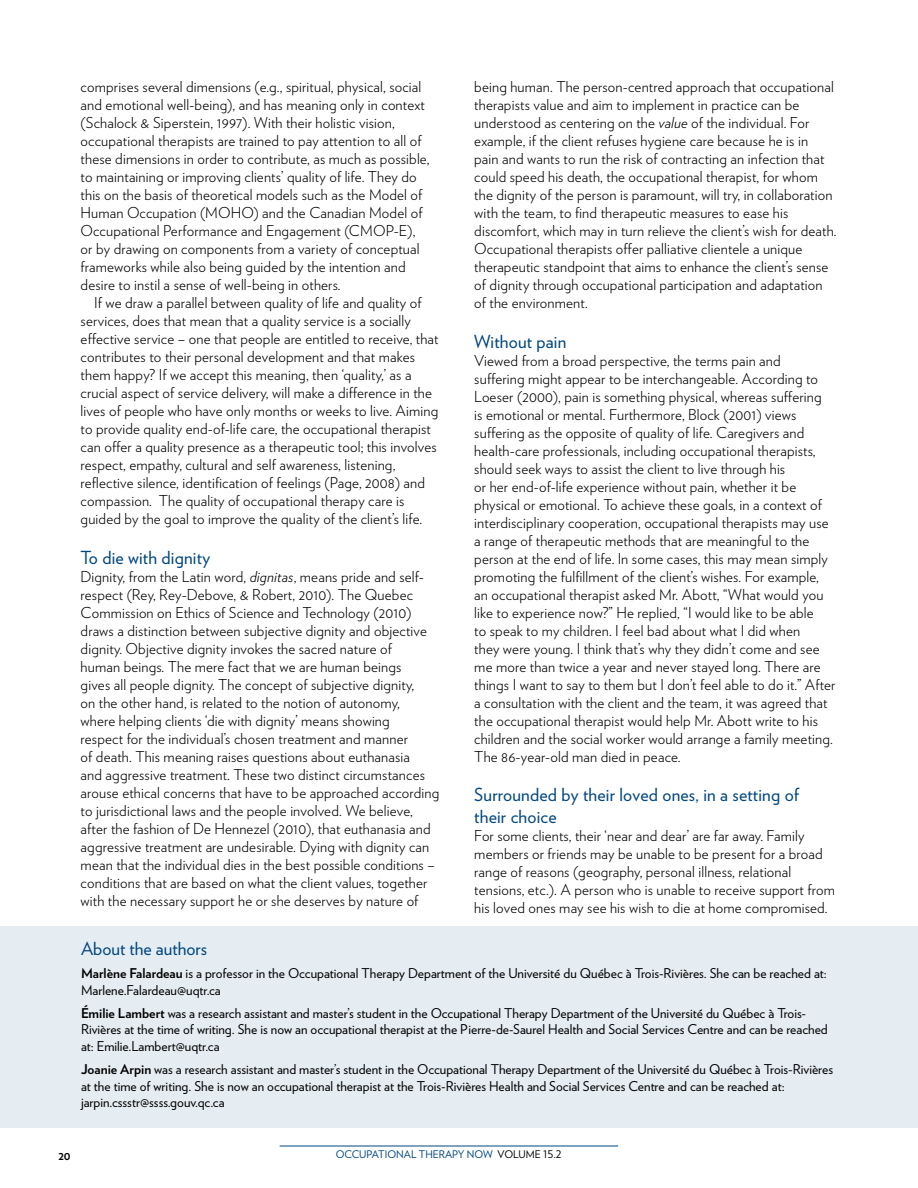
<style>
.page{position:relative;width:918px;height:1188px;background:#fff}
.page>*{position:absolute;margin:0;border:0;box-sizing:border-box;transform-origin:0 0}
.t1{font:18px/21.6px "Verlag";letter-spacing:.01em;color:#00467f}
.t2{font:300 15px/18px "Verlag";letter-spacing:.01em;color:#000}
.t3{font:13.5px/16.5px "Verlag";color:#000}
.t4{font:700 12px "Verlag";color:#000}
.t5{font:10.5px "Verlag";color:#00467f}
.s1{font-style:italic}
.s2{font-weight:700}
.s3{color:#000}
</style>
<div class="page">
<hr style="left:280px;top:1146px;width:338px;height:1px;background:#00467f">
<div style="left:0;top:926px;width:918px;height:202px;background:#e6edf2"></div>
<p class="t2" style="left:81px;top:77px;width:350px">comprises several dimensions (e.g., spiritual, physical, social and emotional well-being), and has meaning only in context (Schalock &amp; Siperstein, 1997). With their holistic vision, occupational therapists are trained to pay attention to all of these dimensions in order to contribute, as much as possible, to maintaining or improving clients’ quality of life. They do this on the basis of theoretical models such as the Model of Human Occupation (MOHO) and the Canadian Model of Occupational Performance and Engagement (CMOP-E), or by drawing on components from a variety of conceptual frameworks while also being guided by the intention and desire to instil a sense of well-being in others.</p>
<p class="t2" style="left:81px;top:293px;width:359px;text-indent:14px">If we draw a parallel between quality of life and quality of services, does that mean that a quality service is a socially effective service – one that people are entitled to receive, that contributes to their personal development and that makes them happy? If we accept this meaning, then ‘quality,’ as a crucial aspect of service delivery, will make a difference in the lives of people who have only months or weeks to live. Aiming to provide quality end-of-life care, the occupational therapist can offer a quality presence as a therapeutic tool; this involves respect, empathy, cultural and self awareness, listening, reflective silence, identification of feelings (Page, 2008) and compassion. The quality of occupational therapy care is guided by the goal to improve the quality of the client’s life.</p>
<p class="t1" style="left:81px;top:545px;width:131px">To die with dignity</p>
<p class="t2" style="left:81px;top:566px;width:360px">Dignity, from the Latin word, <span class="s1">dignitas</span>, means pride and self&shy;respect (Rey, Rey-Debove, &amp; Robert, 2010). The Quebec Commission on Ethics of Science and Technology (2010) draws a distinction between subjective dignity and objective dignity. Objective dignity invokes the sacred nature of<br>human beings. The mere fact that we are human beings<br>gives all people dignity. The concept of subjective dignity,<br>on the other hand, is related to the notion of autonomy,<br>where helping clients ‘die with dignity’ means showing<br>respect for the individual’s chosen treatment and manner<br>of death. This meaning raises questions about euthanasia<br>and aggressive treatment. These two distinct circumstances arouse ethical concerns that have to be approached according to jurisdictional laws and the people involved. We believe, after the fashion of De Hennezel (2010), that euthanasia and aggressive treatment are undesirable. Dying with dignity can mean that the individual dies in the best possible conditions – conditions that are based on what the client values, together with the necessary support he or she deserves by nature of</p>
<p class="t2" style="left:474px;top:77px;width:364px">being human. The person-centred approach that occupational therapists value and aim to implement in practice can be understood as centering on the <span class="s1">value</span> of the individual. For example, if the client refuses hygiene care because he is in<br>pain and wants to run the risk of contracting an infection that could speed his death, the occupational therapist, for whom the dignity of the person is paramount, will try, in collaboration with the team, to find therapeutic measures to ease his discomfort, which may in turn relieve the client’s wish for death.<br>Occupational therapists offer palliative clientele a unique therapeutic standpoint that aims to enhance the client’s sense of dignity through occupational participation and adaptation of the environment.</p>
<p class="t1" style="left:474px;top:329px;width:94px">Without pain</p>
<p class="t2" style="left:474px;top:350px;width:363px">Viewed from a broad perspective, the terms pain and<br>suffering might appear to be interchangeable. According to Loeser (2000), pain is something physical, whereas suffering<br>is emotional or mental. Furthermore, Block (2001) views suffering as the opposite of quality of life. Caregivers and health-care professionals, including occupational therapists, should seek ways to assist the client to live through his<br>or her end-of-life experience without pain, whether it be physical or emotional. To achieve these goals, in a context of interdisciplinary cooperation, occupational therapists may use a range of therapeutic methods that are meaningful to the person at the end of life. In some cases, this may mean simply promoting the fulfillment of the client’s wishes. For example, an occupational therapist asked Mr. Abott, “What would you like to experience now?” He replied, “I would like to be able<br>to speak to my children. I feel bad about what I did when<br>they were young. I think that’s why they didn’t come and see me more than twice a year and never stayed long. There are things I want to say to them but I don’t feel able to do it.” After a consultation with the client and the team, it was agreed that the occupational therapist would help Mr. Abott write to his children and the social worker would arrange a family meeting.<br>The 86-year-old man died in peace.</p>
<p class="t1" style="left:474px;top:783px;width:326px">Surrounded by their loved ones, in a setting of their choice</p>
<p class="t2" style="left:474px;top:825px;width:362px">For some clients, their ‘near and dear’ are far away. Family members or friends may be unable to be present for a broad range of reasons (geography, personal illness, relational tensions, etc.). A person who is unable to receive support from his loved ones may see his wish to die at home compromised.</p>
<p class="t1" style="left:81px;top:937px;width:128px">About the authors</p>
<p class="t3" style="left:81px;top:964px;width:747px"><span class="s2">Marlène Falardeau</span> is a professor in the Occupational Therapy Department of the Université du Québec à Trois-Rivières. She can be reached at:<br>Marlene.Falardeau@uqtr.ca</p>
<p class="t3" style="left:81px;top:1004px;width:748px"><span class="s2">Émilie Lambert</span> was a research assistant and master’s student in the Occupational Therapy Department of the Université du Québec à Trois-<br>Rivières at the time of writing. She is now an occupational therapist at the Pierre-de-Saurel Health and Social Services Centre and can be reached at: Emilie.Lambert@uqtr.ca</p>
<p class="t3" style="left:81px;top:1060px;width:754px"><span class="s2">Joanie Arpin</span> was a research assistant and master’s student in the Occupational Therapy Department of the Université du Québec à Trois-Rivières at the time of writing. She is now an occupational therapist at the Trois-Rivières Health and Social Services Centre and can be reached at: jarpin.cssstr@ssss.gouv.qc.ca</p>
<p class="t4" style="left:58px;top:1146px;width:14px">20</p>
<p class="t5" style="left:336px;top:1147px;width:227px">occupational therapy now <span class="s3">volume 15.2</span></p>
</div>
